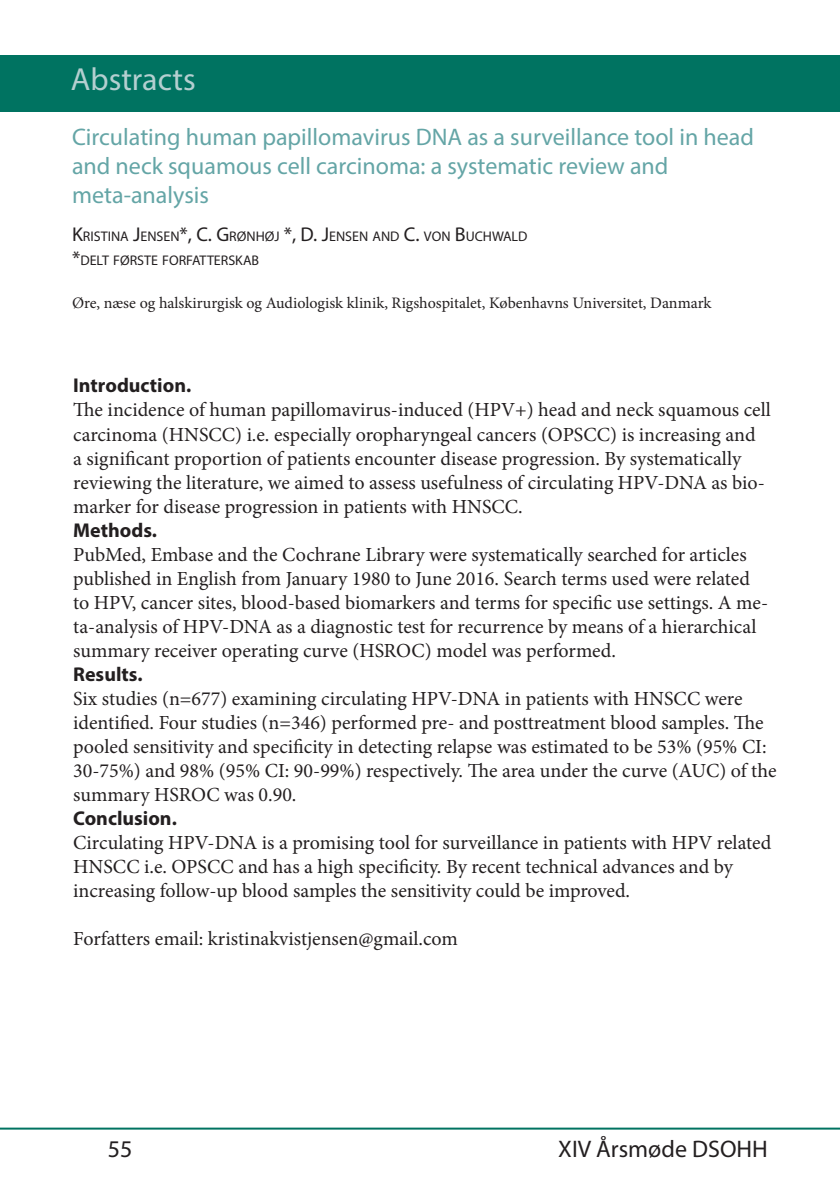
<style>
.page{position:relative;width:840px;height:1191px;background:#fff}
.page>*{position:absolute;margin:0;border:0;box-sizing:border-box;transform-origin:0 0}
.t1{font:32px "Myriad Pro";color:#b4cfd0}
.t2{font:24px/28.8px "Myriad Pro";color:#64a5a6}
.t3{font:24px "Myriad Pro";color:#231f20}
.t4{font:20px/24px "Minion Pro";color:#231f20}
.t5{font:700 20px "Myriad Pro";color:#231f20}
.t6{font:16px "Minion Pro";color:#231f20}
.t7{font:14px/24px "Myriad Pro";color:#231f20}
.s1{font-size:20px}
</style>
<div class="page">
<div style="left:0;top:55px;width:839px;height:56px;background:#007361"></div>
<hr style="left:0;top:1127px;width:839px;height:2px;background:#007361">
<h1 class="t1" style="left:71px;top:60px;width:126px">Abstracts</h1>
<p class="t2" style="left:72px;top:122px;width:683px">Circulating human papillomavirus DNA as a surveillance tool in head and neck squamous cell carcinoma: a systematic review and meta-analysis</p>
<p class="t7" style="left:72px;top:224px;width:455px"><span class="s1">K</span>RISTINA <span class="s1">J</span>ENSEN<span class="s1">*, C. G</span>RØNHØJ <span class="s1">*, D. J</span>ENSEN AND <span class="s1">C.</span> VON <span class="s1">B</span>UCHWALD <span class="s1">*</span>DELT FØRSTE FORFATTERSKAB</p>
<p class="t6" style="left:72px;top:292px;width:640px">Øre, næse og halskirurgisk og Audiologisk klinik, Rigshospitalet, Københavns Universitet, Danmark</p>
<p class="t5" style="left:73px;top:373px;width:119px">Introduction.</p>
<p class="t4" style="left:73px;top:398px;width:698px">The incidence of human papillomavirus-induced (HPV+) head and neck squamous cell carcinoma (HNSCC) i.e. especially oropharyngeal cancers (OPSCC) is increasing and<br>a significant proportion of patients encounter disease progression. By systematically reviewing the literature, we aimed to assess usefulness of circulating HPV-DNA as bio&shy;marker for disease progression in patients with HNSCC.</p>
<p class="t5" style="left:73px;top:517px;width:85px">Methods.</p>
<p class="t4" style="left:73px;top:542px;width:696px">PubMed, Embase and the Cochrane Library were systematically searched for articles published in English from January 1980 to June 2016. Search terms used were related to HPV, cancer sites, blood-based biomarkers and terms for specific use settings. A me&shy;ta-analysis of HPV-DNA as a diagnostic test for recurrence by means of a hierarchical summary receiver operating curve (HSROC) model was performed.</p>
<p class="t5" style="left:73px;top:661px;width:71px">Results.</p>
<p class="t4" style="left:73px;top:686px;width:704px">Six studies (n=677) examining circulating HPV-DNA in patients with HNSCC were identified. Four studies (n=346) performed pre- and posttreatment blood samples. The pooled sensitivity and specificity in detecting relapse was estimated to be 53% (95% CI:<br>30-75%) and 98% (95% CI: 90-99%) respectively. The area under the curve (AUC) of the summary HSROC was 0.90.</p>
<p class="t5" style="left:73px;top:805px;width:105px">Conclusion.</p>
<p class="t4" style="left:73px;top:830px;width:699px">Circulating HPV-DNA is a promising tool for surveillance in patients with HPV related<br>HNSCC i.e. OPSCC and has a high specificity. By recent technical advances and by increasing follow-up blood samples the sensitivity could be improved.</p>
<p class="t4" style="left:73px;top:926px;width:386px">Forfatters email: kristinakvistjensen@gmail.com</p>
<p class="t3" style="left:108px;top:1134px;width:26px">55</p>
<p class="t3" style="left:558px;top:1134px;width:211px">XIV Årsmøde DSOHH</p>
</div>
